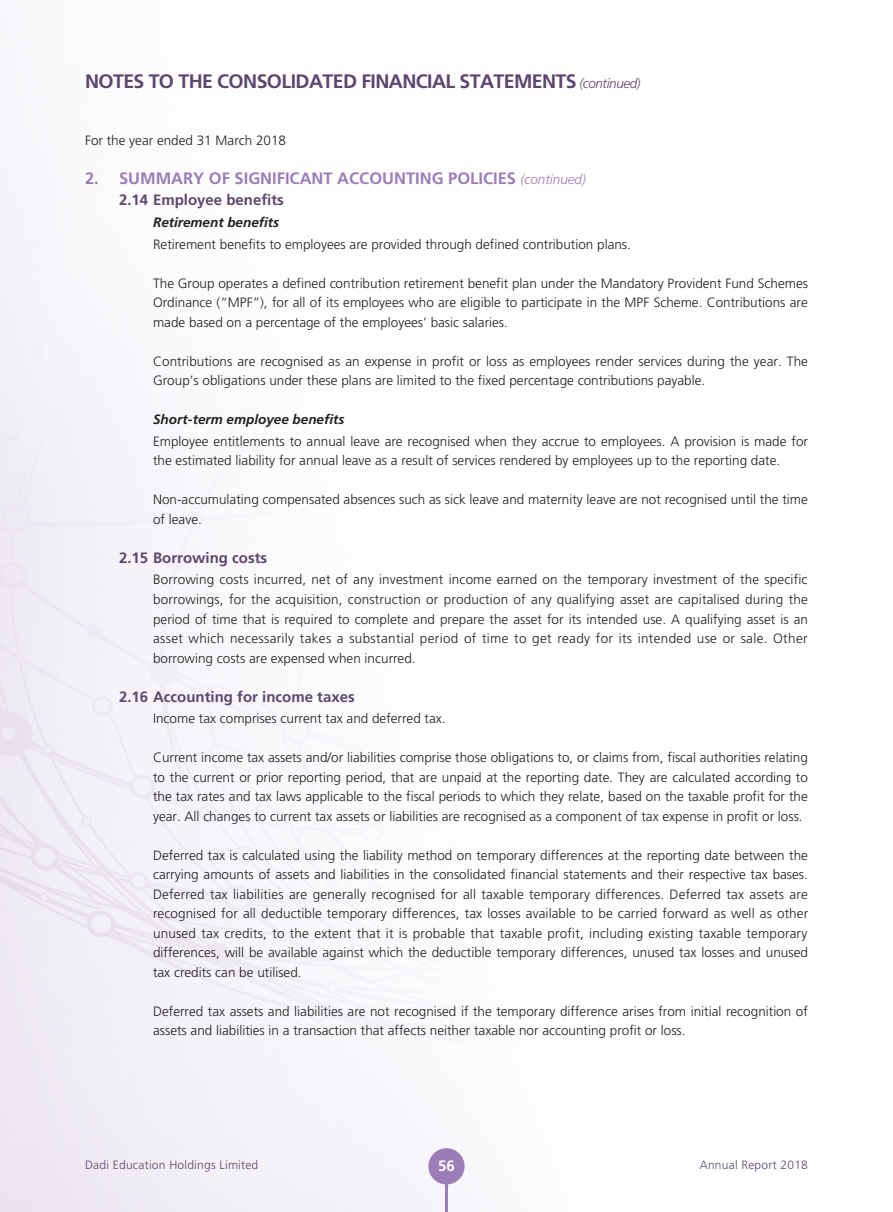
<style>
.page{position:relative;width:893px;height:1212px;background:#fff}
.page>*{position:absolute;margin:0;border:0;box-sizing:border-box;transform-origin:0 0}
.t1{font:700 19.5px "Frutiger LT Std";letter-spacing:-.03em;color:#5b486f}
._01_H1{font:700 16.5px "Frutiger LT Std";color:#9b7db8}
._02_H2{font:700 15px "Frutiger LT Std";color:#5b486f}
.t2{font:700 15px "Frutiger LT Std";color:#fff}
._00_txt{font:300 13.5px/19.5px "Frutiger LT Std";color:#231f20;text-align:justify}
._03_H3{font:italic 700 13.5px "Frutiger LT Std";color:#231f20}
.t3{font:300 12px "Frutiger LT Std";letter-spacing:.02em;color:#5b486f}
.s1{font-weight:300;font-style:italic;font-size:13.5px}
</style>
<div class="page">
<hr style="left:445px;top:1166px;width:3px;height:46px;background:#9b7db8">
<div style="left:428px;top:1148px;width:37px;height:36px;background:#9b7db8;border-radius:50%"></div>
<h1 class="t1" style="left:85px;top:70px;width:557px">NOTES TO THE CONSOLIDATED FINANCIAL STATEMENTS <span class="s1">(continued)</span></h1>
<p class="_00_txt" style="left:85px;top:131px;width:203px">For the year ended 31 March 2018</p>
<p class="_01_H1" style="left:85px;top:168px;width:502px">2. SUMMARY OF SIGNIFICANT ACCOUNTING POLICIES <span class="s1">(continued)</span></p>
<p class="_02_H2" style="left:119px;top:191px;width:166px">2.14 Employee benefits</p>
<p class="_03_H3" style="left:153px;top:214px;width:128px">Retirement benefits</p>
<p class="_00_txt" style="left:153px;top:234px;width:479px">Retirement benefits to employees are provided through defined contribution plans.</p>
<p class="_00_txt" style="left:153px;top:273px;width:656px">The Group operates a defined contribution retirement benefit plan under the Mandatory Provident Fund Schemes Ordinance (“MPF”), for all of its employees who are eligible to participate in the MPF Scheme. Contributions are made based on a percentage of the employees’ basic salaries.</p>
<p class="_00_txt" style="left:153px;top:351px;width:656px">Contributions are recognised as an expense in profit or loss as employees render services during the year. The<br>Group’s obligations under these plans are limited to the fixed percentage contributions payable.</p>
<p class="_03_H3" style="left:153px;top:412px;width:193px">Short-term employee benefits</p>
<p class="_00_txt" style="left:153px;top:432px;width:656px">Employee entitlements to annual leave are recognised when they accrue to employees. A provision is made for the estimated liability for annual leave as a result of services rendered by employees up to the reporting date.</p>
<p class="_00_txt" style="left:153px;top:490px;width:656px">Non-accumulating compensated absences such as sick leave and maternity leave are not recognised until the time of leave.</p>
<p class="_02_H2" style="left:119px;top:549px;width:150px">2.15 Borrowing costs</p>
<p class="_00_txt" style="left:153px;top:570px;width:656px">Borrowing costs incurred, net of any investment income earned on the temporary investment of the specific borrowings, for the acquisition, construction or production of any qualifying asset are capitalised during the period of time that is required to complete and prepare the asset for its intended use. A qualifying asset is an asset which necessarily takes a substantial period of time to get ready for its intended use or sale. Other borrowing costs are expensed when incurred.</p>
<p class="_02_H2" style="left:119px;top:687px;width:237px">2.16 Accounting for income taxes</p>
<p class="_00_txt" style="left:153px;top:709px;width:294px">Income tax comprises current tax and deferred tax.</p>
<p class="_00_txt" style="left:153px;top:748px;width:656px">Current income tax assets and/or liabilities comprise those obligations to, or claims from, fiscal authorities relating to the current or prior reporting period, that are unpaid at the reporting date. They are calculated according to the tax rates and tax laws applicable to the fiscal periods to which they relate, based on the taxable profit for the year. All changes to current tax assets or liabilities are recognised as a component of tax expense in profit or loss.</p>
<p class="_00_txt" style="left:153px;top:845px;width:657px">Deferred tax is calculated using the liability method on temporary differences at the reporting date between the carrying amounts of assets and liabilities in the consolidated financial statements and their respective tax bases.<br>Deferred tax liabilities are generally recognised for all taxable temporary differences. Deferred tax assets are recognised for all deductible temporary differences, tax losses available to be carried forward as well as other unused tax credits, to the extent that it is probable that taxable profit, including existing taxable temporary differences, will be available against which the deductible temporary differences, unused tax losses and unused tax credits can be utilised.</p>
<p class="_00_txt" style="left:153px;top:1001px;width:656px">Deferred tax assets and liabilities are not recognised if the temporary difference arises from initial recognition of assets and liabilities in a transaction that affects neither taxable nor accounting profit or loss.</p>
<p class="t3" style="left:85px;top:1158px;width:175px">Dadi Education Holdings Limited</p>
<p class="t2" style="left:438px;top:1157px;width:18px">56</p>
<p class="t3" style="left:700px;top:1158px;width:110px">Annual Report 2018</p>
</div>
